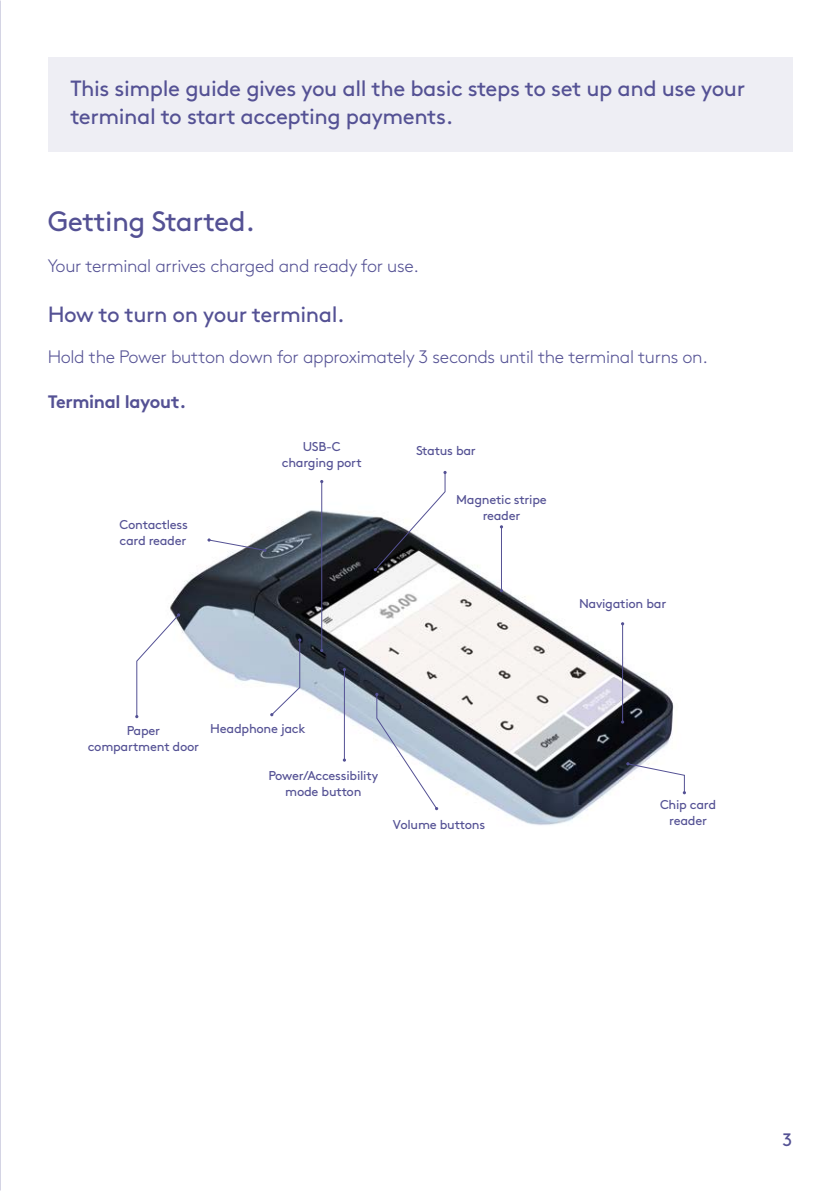
<style>
.page{position:relative;width:840px;height:1191px;background:#fff}
.page>*{position:absolute;margin:0;border:0;box-sizing:border-box;transform-origin:0 0}
.TH1{font:28px "Brown";letter-spacing:-.02em;color:#545194}
.TH2_Non_TOC{font:22px/28px "Brown";letter-spacing:-.02em;color:#545194}
.TH2__after_TH1{font:22px "Brown";letter-spacing:-.02em;color:#545194}
.Body{font:300 18px "Brown";letter-spacing:-.02em;color:#545194}
.Body-2{font:700 18px "Brown";letter-spacing:-.02em;color:#545194}
.t1{font:18px "Brown";color:#545194}
.Body-3{font:12.8px/16px "Brown";letter-spacing:-.02em;color:#545194;text-align:center}
</style>
<div class="page">
<div style="left:48px;top:57px;width:743px;height:94px;background:#eeeef4"></div>
<img style="left:136px;top:471px;width:550px;height:354px">
<hr style="left:321px;top:481px;width:1px;height:169px;background:#545194">
<hr style="left:501px;top:527px;width:1px;height:63px;background:#545194">
<hr style="left:622px;top:624px;width:1px;height:98px;background:#545194">
<hr style="left:344px;top:669px;width:1px;height:91px;background:#545194">
<svg style="left:135px;top:613px;width:45px;height:105px"></svg>
<svg style="left:207px;top:538px;width:59px;height:14px"></svg>
<svg style="left:373px;top:471px;width:73px;height:100px"></svg>
<svg style="left:375px;top:693px;width:63px;height:117px"></svg>
<svg style="left:270px;top:638px;width:31px;height:78px"></svg>
<svg style="left:626px;top:762px;width:59px;height:32px"></svg>
<h3 class="TH2_Non_TOC" style="left:70px;top:72px;width:676px">This simple guide gives you all the basic steps to set up and use your terminal to start accepting payments.</h3>
<h2 class="TH1" style="left:48px;top:200px;width:208px">Getting Started.</h2>
<p class="Body" style="left:48px;top:252px;width:372px">Your terminal arrives charged and ready for use.</p>
<h3 class="TH2__after_TH1" style="left:48px;top:298px;width:298px">How to turn on your terminal.</h3>
<p class="Body" style="left:48px;top:344px;width:661px">Hold the Power button down for approximately 3 seconds until the terminal turns on.</p>
<p class="Body-2" style="left:48px;top:387px;width:140px">Terminal layout.</p>
<p class="Body-3" style="left:282px;top:438px;width:81px">USB-C charging port</p>
<p class="Body-3" style="left:416px;top:441px;width:61px">Status bar</p>
<p class="Body-3" style="left:119px;top:516px;width:70px;text-align:left">Contactless card reader</p>
<p class="Body-3" style="left:456px;top:490px;width:92px">Magnetic stripe reader</p>
<p class="Body-3" style="left:578px;top:594px;width:89px">Navigation bar</p>
<p class="Body-3" style="left:88px;top:721px;width:113px">Paper compartment door</p>
<p class="Body-3" style="left:210px;top:719px;width:97px">Headphone jack</p>
<p class="Body-3" style="left:268px;top:767px;width:111px">Power/Accessibility mode button</p>
<p class="Body-3" style="left:393px;top:815px;width:94px">Volume buttons</p>
<p class="Body-3" style="left:659px;top:796px;width:58px">Chip card reader</p>
<h3 class="t1" style="left:782px;top:1125px;width:11px">3</h3>
</div>
